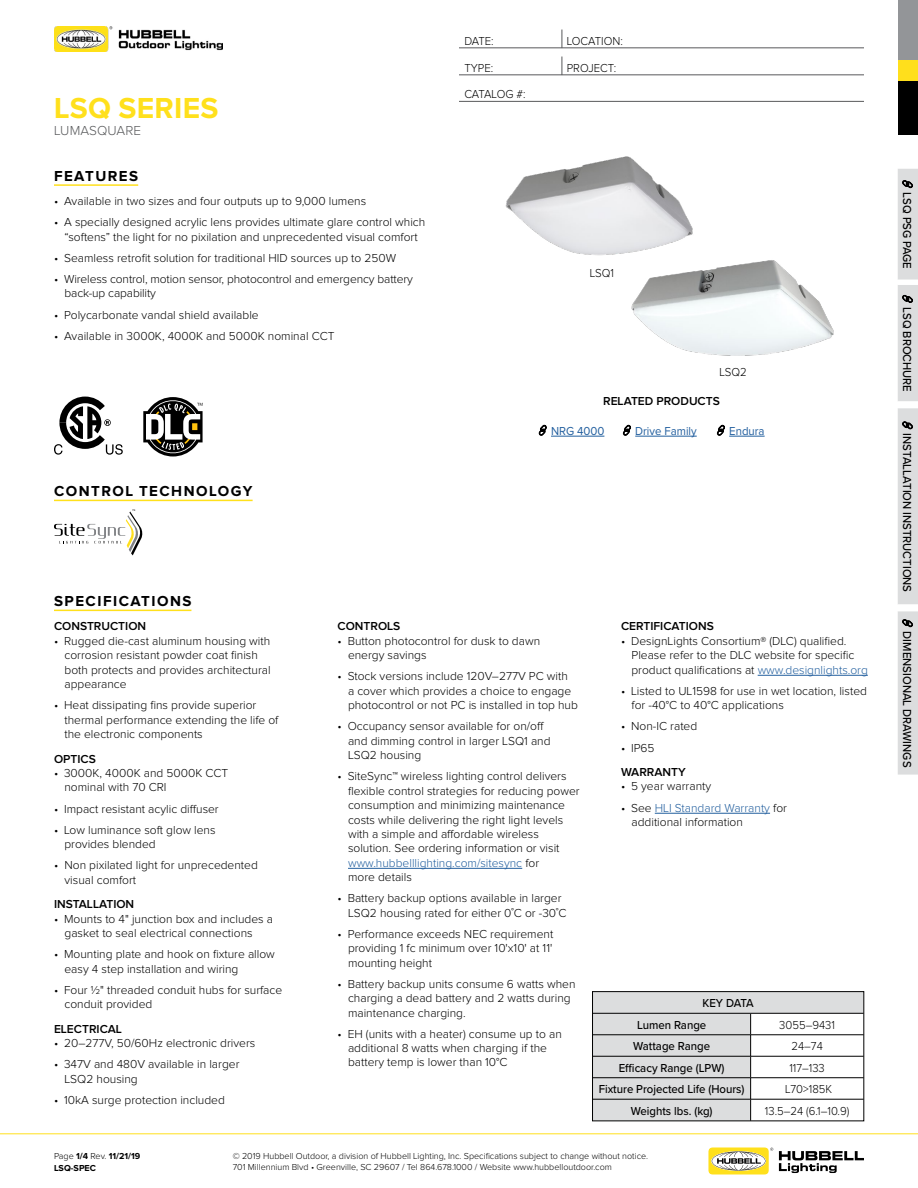
<style>
.page{position:relative;width:918px;height:1188px;background:#fff}
.page>*{position:absolute;margin:0;border:0;box-sizing:border-box;transform-origin:0 0}
.t1{font:700 30px "Proxima Nova";letter-spacing:.01em;color:#ffe01c}
.t2{font:700 15px "Proxima Nova";letter-spacing:.1em;color:#000}
.t3{font:300 13.5px "Proxima Nova";letter-spacing:.01em;color:#58595b}
.t4{font:300 12px/14.4px "Proxima Nova";color:#000}
.t5{font:500 12px/21.5px "Proxima Nova";color:#000;scale:.95 1}
.t6{font:600 12px "Proxima Nova";color:#000}
.t7{font:300 12px "Proxima Nova";color:#000;scale:.95 1}
.t8{font:12px "Proxima Nova";color:#215e9e;scale:.95 1}
.t9{font:300 12px "Proxima Nova";letter-spacing:-.02em;color:#000;scale:.95 1}
.t10{font:300 9px/10.8px "Proxima Nova";color:#000}
.t11{font:700 9px/12.1px "Proxima Nova";color:#000}
.s1{color:#215e9e}
.s2{font-weight:300}
</style>
<div class="page">
<hr style="left:0;top:1134px;width:918px;height:1px;background:#ffe01c">
<svg style="left:779px;top:1151px;width:85px;height:22px"></svg>
<div style="left:708px;top:1148px;width:61px;height:26px;background:#ffe01c;border-radius:5px"></div>
<svg style="left:711px;top:1151px;width:55px;height:20px"></svg>
<svg style="left:712px;top:1148px;width:61px;height:22px"></svg>
<div style="left:898px;top:81px;width:20px;height:54px;background:#000"></div>
<div style="left:898px;top:0;width:20px;height:61px;background:#939598"></div>
<div style="left:898px;top:61px;width:20px;height:20px;background:#ffdf1c"></div>
<img style="left:54px;top:27px;width:168px;height:24px">
<hr style="left:54px;top:184px;width:84px;height:2px;background:#ffe01c">
<hr style="left:459px;top:48px;width:405px;height:1px;background:#58595b">
<svg style="left:562px;top:30px;width:1px;height:18px"></svg>
<hr style="left:459px;top:75px;width:405px;height:1px;background:#58595b">
<svg style="left:562px;top:57px;width:1px;height:18px"></svg>
<hr style="left:758px;top:675px;width:110px;height:1px;background:#215e9e">
<hr style="left:655px;top:813px;width:115px;height:1px;background:#215e9e">
<hr style="left:54px;top:610px;width:137px;height:1px;background:#ffe01c">
<hr style="left:348px;top:868px;width:174px;height:1px;background:#215e9e">
<hr style="left:459px;top:101px;width:405px;height:1px;background:#58595b">
<img style="left:505px;top:156px;width:188px;height:100px">
<img style="left:620px;top:247px;width:214px;height:109px">
<svg style="left:54px;top:397px;width:69px;height:58px"></svg>
<svg style="left:143px;top:397px;width:60px;height:60px"></svg>
<hr style="left:54px;top:500px;width:199px;height:1px;background:#ffe01c">
<svg style="left:54px;top:509px;width:89px;height:46px"></svg>
<svg style="left:594px;top:993px;width:268px;height:126px"></svg>
<hr style="left:593px;top:1013px;width:158px;height:1px;background:#000">
<hr style="left:751px;top:1013px;width:113px;height:1px;background:#000">
<hr style="left:593px;top:1035px;width:158px;height:1px;background:#000">
<hr style="left:751px;top:1035px;width:113px;height:1px;background:#000">
<hr style="left:593px;top:1056px;width:158px;height:1px;background:#000">
<hr style="left:751px;top:1056px;width:113px;height:1px;background:#000">
<hr style="left:593px;top:1077px;width:158px;height:1px;background:#000">
<hr style="left:751px;top:1077px;width:113px;height:1px;background:#000">
<hr style="left:593px;top:1099px;width:158px;height:1px;background:#000">
<hr style="left:751px;top:1099px;width:113px;height:1px;background:#000">
<div style="left:592px;top:991px;width:272px;height:130px;border:1px solid #000"></div>
<div style="left:898px;top:169px;width:20px;height:606px;background:#dcddde"></div>
<svg style="left:551px;top:435px;width:214px;height:2px"></svg>
<h1 class="t1" style="left:54px;top:91px;width:166px">LSQ SERIES</h1>
<p class="t3" style="left:54px;top:123px;width:89px">LUMASQUARE</p>
<p class="t2" style="left:54px;top:167px;width:86px">FEATURES</p>
<p class="t4" style="left:54px;top:194px;width:314px">• Available in two sizes and four outputs up to 9,000 lumens</p>
<p class="t4" style="left:54px;top:215px;width:373px;text-align:center">• A specially designed acrylic lens provides ultimate glare control which “softens” the light for no pixilation and unprecedented visual comfort</p>
<p class="t4" style="left:54px;top:251px;width:344px">• Seamless retrofit solution for traditional HID sources up to 250W</p>
<p class="t4" style="left:64px;top:272px;width:350px;text-indent:-10px">• Wireless control, motion sensor, photocontrol and emergency battery back-up capability</p>
<p class="t4" style="left:54px;top:308px;width:206px">• Polycarbonate vandal shield available</p>
<p class="t4" style="left:54px;top:329px;width:282px">• Available in 3000K, 4000K and 5000K nominal CCT</p>
<p class="t2" style="left:54px;top:482px;width:200px">CONTROL TECHNOLOGY</p>
<p class="t2" style="left:54px;top:592px;width:139px">SPECIFICATIONS</p>
<p class="t7" style="left:464px;top:34px;width:32px">DATE:</p>
<p class="t7" style="left:567px;top:34px;width:61px">LOCATION:</p>
<p class="t7" style="left:464px;top:61px;width:32px">TYPE:</p>
<p class="t7" style="left:567px;top:61px;width:54px">PROJECT:</p>
<p class="t9" style="left:464px;top:88px;width:66px">CATALOG #:</p>
<p class="t7" style="left:590px;top:267px;width:27px">LSQ1</p>
<p class="t7" style="left:719px;top:366px;width:30px">LSQ2</p>
<p class="t6" style="left:603px;top:395px;width:118px">RELATED PRODUCTS</p>
<p class="t8" style="left:551px;top:425px;width:58px">NRG 4000</p>
<p class="t8" style="left:635px;top:425px;width:66px">Drive Family</p>
<p class="t8" style="left:729px;top:425px;width:39px">Endura</p>
<p class="t6" style="left:54px;top:620px;width:94px">CONSTRUCTION</p>
<p class="t4" style="left:64px;top:634px;width:208px;text-indent:-10px">• Rugged die-cast aluminum housing with corrosion resistant powder coat finish both protects and provides architectural appearance</p>
<p class="t4" style="left:64px;top:698px;width:216px;text-indent:-10px">• Heat dissipating fins provide superior thermal performance extending the life of the electronic components</p>
<p class="t6" style="left:54px;top:752px;width:43px">OPTICS</p>
<p class="t4" style="left:64px;top:766px;width:165px;text-indent:-10px">• 3000K, 4000K and 5000K CCT nominal with 70 CRI</p>
<p class="t4" style="left:54px;top:802px;width:166px">• Impact resistant acylic diffuser</p>
<p class="t4" style="left:64px;top:823px;width:153px;text-indent:-10px">• Low luminance soft glow lens provides blended</p>
<p class="t4" style="left:64px;top:858px;width:195px;text-indent:-10px">• Non pixilated light for unprecedented visual comfort</p>
<p class="t6" style="left:54px;top:897px;width:82px">INSTALLATION</p>
<p class="t4" style="left:64px;top:912px;width:210px;text-indent:-10px">• Mounts to 4" junction box and includes a gasket to seal electrical connections</p>
<p class="t4" style="left:64px;top:947px;width:212px;text-indent:-10px">• Mounting plate and hook on fixture allow easy 4 step installation and wiring</p>
<p class="t4" style="left:64px;top:983px;width:219px;text-indent:-10px">• Four ½" threaded conduit hubs for surface conduit provided</p>
<p class="t6" style="left:54px;top:1022px;width:69px">ELECTRICAL</p>
<p class="t4" style="left:54px;top:1036px;width:203px">• 20–277V, 50/60Hz electronic drivers</p>
<p class="t4" style="left:64px;top:1057px;width:176px;text-indent:-10px">• 347V and 480V available in larger<br>LSQ2 housing</p>
<p class="t4" style="left:54px;top:1093px;width:172px">• 10kA surge protection included</p>
<p class="t6" style="left:338px;top:620px;width:64px">CONTROLS</p>
<p class="t4" style="left:348px;top:634px;width:194px;text-indent:-10px">• Button photocontrol for dusk to dawn energy savings</p>
<p class="t4" style="left:348px;top:669px;width:231px;text-indent:-10px">• Stock versions include 120V–277V PC with<br>a cover which provides a choice to engage photocontrol or not PC is installed in top hub</p>
<p class="t4" style="left:348px;top:719px;width:204px;text-indent:-10px">• Occupancy sensor available for on/off and dimming control in larger LSQ1 and<br>LSQ2 housing</p>
<p class="t4" style="left:348px;top:769px;width:233px;text-indent:-10px">• SiteSync™ wireless lighting control delivers flexible control strategies for reducing power consumption and minimizing maintenance costs while delivering the right light levels with a simple and affordable wireless solution. See ordering information or visit <span class="s1">www.hubbelllighting.com/sitesync</span> for<br>more details</p>
<p class="t4" style="left:348px;top:891px;width:220px;text-indent:-10px">• Battery backup options available in larger<br>LSQ2 housing rated for either 0˚C or -30˚C</p>
<p class="t4" style="left:348px;top:927px;width:207px;text-align:justify;text-indent:-10px">• Performance exceeds NEC requirement providing 1 fc minimum over 10'x10' at 11' mounting height</p>
<p class="t4" style="left:348px;top:977px;width:229px;text-indent:-10px">• Battery backup units consume 6 watts when charging a dead battery and 2 watts during maintenance charging.</p>
<p class="t4" style="left:348px;top:1027px;width:215px;text-indent:-10px">• EH (units with a heater) consume up to an additional 8 watts when charging if the battery temp is lower than 10°C</p>
<p class="t6" style="left:621px;top:620px;width:94px">CERTIFICATIONS</p>
<p class="t4" style="left:632px;top:634px;width:238px;text-indent:-10px">• DesignLights Consortium® (DLC) qualified.<br>Please refer to the DLC website for specific product qualifications at <span class="s1">www.designlights.org</span></p>
<p class="t4" style="left:632px;top:684px;width:237px;text-indent:-10px">• Listed to UL1598 for use in wet location, listed for -40°C to 40°C applications</p>
<p class="t4" style="left:621px;top:719px;width:78px">• Non-IC rated</p>
<p class="t4" style="left:621px;top:741px;width:35px">• IP65</p>
<p class="t6" style="left:621px;top:765px;width:66px">WARRANTY</p>
<p class="t4" style="left:621px;top:780px;width:92px">• 5 year warranty</p>
<p class="t4" style="left:632px;top:801px;width:157px;text-indent:-10px">• See <span class="s1">HLI Standard Warranty</span> for additional information</p>
<p class="t5" style="left:637px;top:992px;width:125px;text-indent:65px">KEY DATA<br>Lumen Range</p>
<p class="t7" style="left:779px;top:1018px;width:60px">3055–9431</p>
<p class="t5" style="left:633px;top:1035px;width:83px">Wattage Range</p>
<p class="t7" style="left:791px;top:1040px;width:35px">24–74</p>
<p class="t5" style="left:619px;top:1057px;width:113px">Efficacy Range (LPW)</p>
<p class="t7" style="left:789px;top:1061px;width:39px">117–133</p>
<p class="t5" style="left:599px;top:1078px;width:155px">Fixture Projected Life (Hours)</p>
<p class="t7" style="left:785px;top:1083px;width:51px">L70&gt;185K</p>
<p class="t5" style="left:631px;top:1100px;width:88px">Weights lbs. (kg)</p>
<p class="t7" style="left:765px;top:1104px;width:90px">13.5–24 (6.1–10.9)</p>
<p class="t11" style="left:54px;top:1150px;width:88px"><span class="s2">Page</span> 1/4 <span class="s2">Rev.</span> 11/21/19<br>LSQ-SPEC</p>
<p class="t10" style="left:233px;top:1151px;width:417px">© 2019 Hubbell Outdoor, a division of Hubbell Lighting, Inc. Specifications subject to change without notice.<br>701 Millennium Blvd • Greenville, SC 29607 / Tel 864.678.1000 / Website www.hubbelloutdoor.com</p>
<p class="t5" style="left:918px;top:192px;width:82px;rotate:90deg">LSQ PSG PAGE</p>
<p class="t5" style="left:918px;top:307px;width:91px;rotate:90deg">LSQ BROCHURE</p>
<p class="t5" style="left:918px;top:433px;width:169px;rotate:90deg">INSTALLATION INSTRUCTIONS</p>
<p class="t5" style="left:918px;top:631px;width:145px;rotate:90deg">DIMENSIONAL DRAWINGS</p>
</div>
